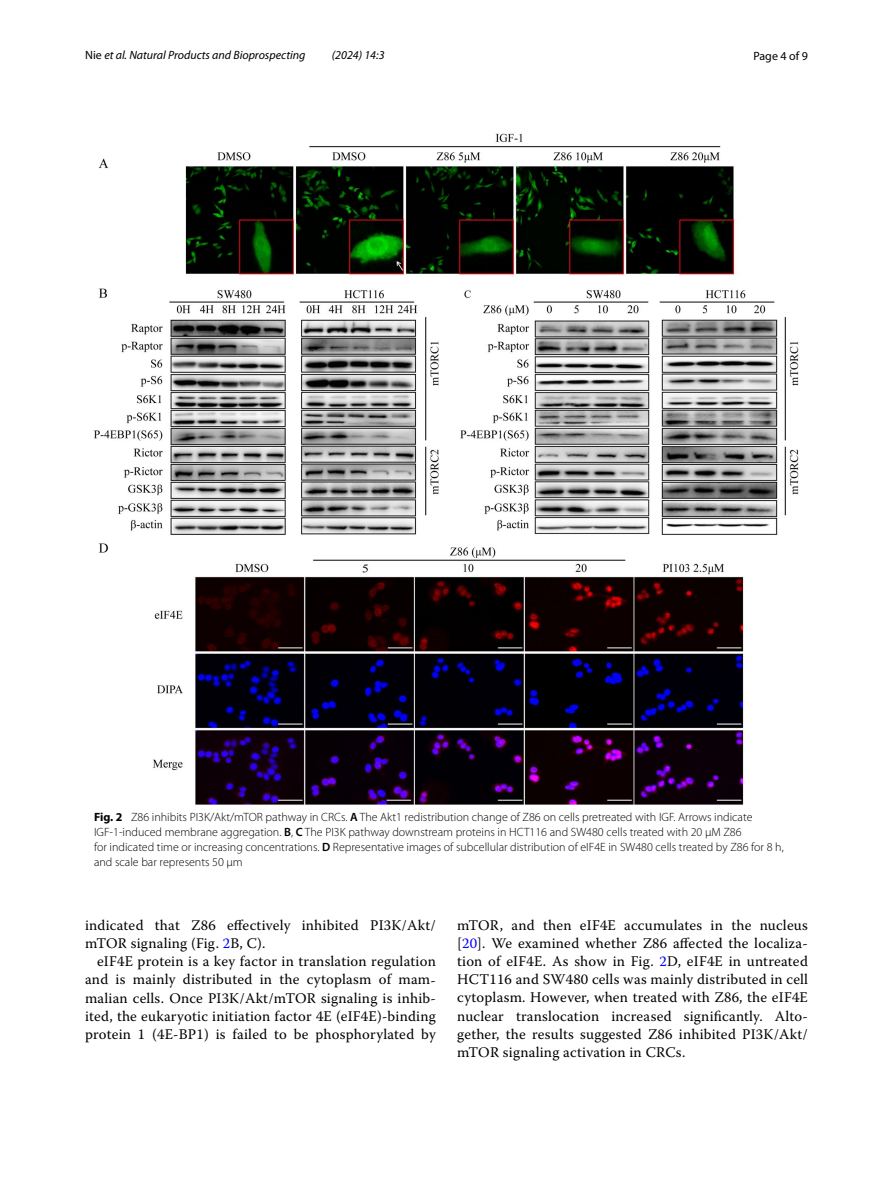
<style>
.page{position:relative;width:893px;height:1187px;background:#fff}
.page>*{position:absolute;margin:0;border:0;box-sizing:border-box;transform-origin:0 0}
.t1{font:14.7px/18px "Warnock Pro";letter-spacing:.015em;color:#000;text-align:justify}
.t2{font:300 12px/15px "Myriad Pro";color:#000}
.t3{font:italic 12px "Myriad Pro";color:#000}
.t4{font:12px "Myriad Pro";color:#000}
.s1{font-style:normal}
.s2{font-weight:700}
.s3{font-weight:600}
.s4{color:#00f}
</style>
<div class="page">
<img style="left:94px;top:133px;width:705px;height:672px">
<p class="t3" style="left:85px;top:48px;width:222px"><span class="s1">Nie</span> et al. Natural Products and Bioprospecting</p>
<p class="t3" style="left:332px;top:48px;width:54px">(2024) 14:3</p>
<p class="t4" style="left:753px;top:48px;width:56px">Page 4 of 9</p>
<p class="t2" style="left:94px;top:809px;width:691px"><span class="s2">Fig. 2</span> Z86 inhibits PI3K/Akt/mTOR pathway in CRCs. <span class="s3">A</span> The Akt1 redistribution change of Z86 on cells pretreated with IGF. Arrows indicate IGF-1-induced membrane aggregation. <span class="s3">B</span>, <span class="s3">C</span> The PI3K pathway downstream proteins in HCT116 and SW480 cells treated with 20 µM Z86<br>for indicated time or increasing concentrations. <span class="s3">D</span> Representative images of subcellular distribution of eIF4E in SW480 cells treated by Z86 for 8 h, and scale bar represents 50 μm</p>
<p class="t1" style="left:85px;top:916px;width:352px">indicated that Z86 effectively inhibited PI3K/Akt/ mTOR signaling (Fig. <span class="s4">2</span>B, C).</p>
<p class="t1" style="left:85px;top:952px;width:352px;text-indent:12px">eIF4E protein is a key factor in translation regulation and is mainly distributed in the cytoplasm of mam&shy;malian cells. Once PI3K/Akt/mTOR signaling is inhib&shy;ited, the eukaryotic initiation factor 4E (eIF4E)-binding protein 1 (4E-BP1) is failed to be phosphorylated by</p>
<p class="t1" style="left:457px;top:916px;width:352px">mTOR, and then eIF4E accumulates in the nucleus [<span class="s4">20</span>]. We examined whether Z86 affected the localiza&shy;tion of eIF4E. As show in Fig. <span class="s4">2</span>D, eIF4E in untreated HCT116 and SW480 cells was mainly distributed in cell cytoplasm. However, when treated with Z86, the eIF4E nuclear translocation increased significantly. Alto&shy;gether, the results suggested Z86 inhibited PI3K/Akt/ mTOR signaling activation in CRCs.</p>
</div>
